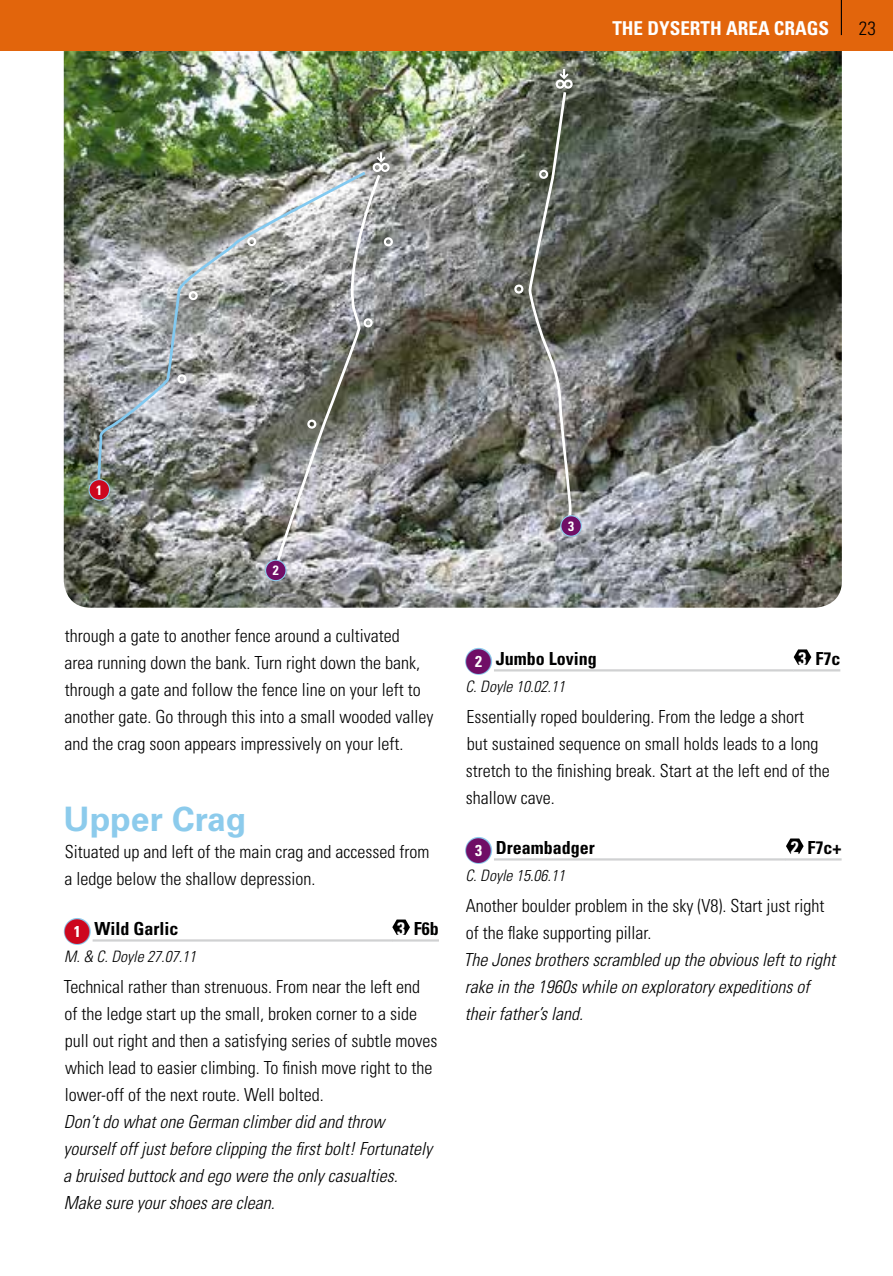
<style>
.page{position:relative;width:893px;height:1276px;background:#fff}
.page>*{position:absolute;margin:0;border:0;box-sizing:border-box;transform-origin:0 0}
.t1{font:700 33.75px "Univers LT Std";color:#8ccbec}
.t2{font:700 condensed 19.12px "Univers LT Std";color:#fff}
.t3{font:300 condensed 19.12px "Univers LT Std";color:#000}
.t4{font:300 condensed 18px/27px "Univers LT Std";color:#000}
.t5{font:italic 300 condensed 18px/27px "Univers LT Std";color:#000}
.t6{font:700 condensed 18px "Univers LT Std";color:#000}
.t7{font:italic 300 condensed 15.75px "Univers LT Std";color:#000}
.t8{font:700 condensed 13.5px "Univers LT Std";color:#fff}
.s1{font-family:"Scottish Rock";font-weight:400;font-stretch:normal;font-size:24.75px;color:#cd071e}
.s2{color:#fff}
.s3{font-family:"Scottish Rock";font-weight:400;font-stretch:normal;font-size:24.75px;color:#700e66}
</style>
<div class="page">
<div style="left:0;top:0;width:893px;height:51px;background:#e2650c"></div>
<hr style="left:841px;top:0;width:1px;height:35px;background:#000">
<hr style="left:93px;top:939px;width:299px;height:2px;background:#d0d1d2">
<hr style="left:392px;top:939px;width:47px;height:2px;background:#d0d1d2">
<div style="left:64px;top:918px;width:27px;height:27px;border:2px solid #8ccbec;border-radius:12px"></div>
<svg style="left:392px;top:919px;width:18px;height:16px"></svg>
<hr style="left:494px;top:669px;width:300px;height:2px;background:#d0d1d2">
<hr style="left:793px;top:669px;width:47px;height:2px;background:#d0d1d2">
<hr style="left:494px;top:858px;width:292px;height:2px;background:#d0d1d2">
<hr style="left:786px;top:858px;width:56px;height:2px;background:#d0d1d2">
<div style="left:465px;top:648px;width:27px;height:27px;border:2px solid #8ccbec;border-radius:12px"></div>
<svg style="left:794px;top:649px;width:17px;height:16px"></svg>
<div style="left:465px;top:837px;width:27px;height:27px;border:2px solid #8ccbec;border-radius:12px"></div>
<svg style="left:786px;top:838px;width:18px;height:16px"></svg>
<img style="left:64px;top:51px;width:778px;height:557px">
<img style="left:540px;top:51px;width:48px;height:47px">
<svg style="left:559px;top:69px;width:10px;height:10px"></svg>
<div style="left:556px;top:80px;width:9px;height:9px;border:2px solid #fff;border-radius:50%"></div>
<div style="left:564px;top:80px;width:9px;height:9px;border:2px solid #fff;border-radius:50%"></div>
<img style="left:343px;top:119px;width:76px;height:78px">
<img style="left:357px;top:133px;width:48px;height:49px">
<svg style="left:376px;top:152px;width:10px;height:11px"></svg>
<div style="left:373px;top:163px;width:9px;height:9px;border:2px solid #fff;border-radius:50%"></div>
<div style="left:381px;top:163px;width:9px;height:9px;border:2px solid #fff;border-radius:50%"></div>
<div style="left:514px;top:284px;width:9px;height:10px;border:2px solid #fff;border-radius:50%"></div>
<div style="left:384px;top:237px;width:9px;height:9px;border:2px solid #fff;border-radius:50%"></div>
<svg style="left:275px;top:173px;width:107px;height:391px;background:#a0a0a2"></svg>
<svg style="left:527px;top:90px;width:46px;height:429px;background:#757771"></svg>
<svg style="left:94px;top:170px;width:273px;height:313px;background:#929593"></svg>
<div style="left:89px;top:479px;width:21px;height:21px;background:#cd071e;border-radius:50%"></div>
<div style="left:89px;top:479px;width:21px;height:21px;border:1px solid #8ccbec;border-radius:50%"></div>
<div style="left:561px;top:516px;width:20px;height:20px;background:#700e66;border-radius:50%"></div>
<div style="left:560px;top:515px;width:22px;height:22px;border:1px solid #8ccbec;border-radius:50%"></div>
<div style="left:266px;top:560px;width:20px;height:20px;background:#700e66;border-radius:50%"></div>
<div style="left:265px;top:559px;width:22px;height:22px;border:1px solid #8ccbec;border-radius:50%"></div>
<p class="t2" style="left:612px;top:17px;width:218px">The Dyserth Area Crags</p>
<p class="t3" style="left:859px;top:17px;width:18px">23</p>
<p class="t8" style="left:96px;top:481px;width:7px">1</p>
<p class="t8" style="left:273px;top:562px;width:7px">2</p>
<p class="t4" style="left:65px;top:622px;width:370px">through a gate to another fence around a cultivated<br>area running down the bank. Turn right down the bank, through a gate and follow the fence line on your left to another gate. Go through this into a small wooded valley and the crag soon appears impressively on your left.</p>
<h1 class="t1" style="left:63px;top:799px;width:185px">Upper Crag</h1>
<p class="t4" style="left:65px;top:838px;width:366px">Situated up and left of the main crag and accessed from a ledge below the shallow depression.</p>
<p class="t6" style="left:65px;top:917px;width:115px"><span class="s1">•</span><sub>1</sub> Wild Garlic</p>
<p class="t6" style="left:397px;top:917px;width:43px"><span class="s2">3</span> F6b</p>
<p class="t7" style="left:64px;top:947px;width:134px">M. &amp; C. Doyle 27.07.11</p>
<p class="t4" style="left:64px;top:973px;width:375px">Technical rather than strenuous. From near the left end of the ledge start up the small, broken corner to a side pull out right and then a satisfying series of subtle moves which lead to easier climbing. To finish move right to the lower-off of the next route. Well bolted.</p>
<p class="t5" style="left:63px;top:1108px;width:371px">Don’t do what one German climber did and throw yourself off just before clipping the first bolt! Fortunately a bruised buttock and ego were the only casualties.<br>Make sure your shoes are clean.</p>
<p class="t8" style="left:568px;top:517px;width:7px">3</p>
<p class="t6" style="left:466px;top:647px;width:132px"><span class="s3">•</span><sub>2</sub> Jumbo Loving</p>
<p class="t6" style="left:799px;top:647px;width:43px"><span class="s2">3</span> F7c</p>
<p class="t7" style="left:465px;top:677px;width:101px">C. Doyle 10.02.11</p>
<p class="t4" style="left:466px;top:703px;width:365px">Essentially roped bouldering. From the ledge a short<br>but sustained sequence on small holds leads to a long stretch to the finishing break. Start at the left end of the shallow cave.</p>
<p class="t6" style="left:466px;top:836px;width:130px"><span class="s3">•</span><sub>3</sub> Dreambadger</p>
<p class="t6" style="left:791px;top:836px;width:52px"><span class="s2">2</span> F7c+</p>
<p class="t7" style="left:465px;top:866px;width:101px">C. Doyle 15.06.11</p>
<p class="t4" style="left:466px;top:892px;width:360px">Another boulder problem in the sky (V8). Start just right of the flake supporting pillar.</p>
<p class="t5" style="left:463px;top:946px;width:373px">The Jones brothers scrambled up the obvious left to right rake in the 1960s while on exploratory expeditions of their father’s land.</p>
</div>
